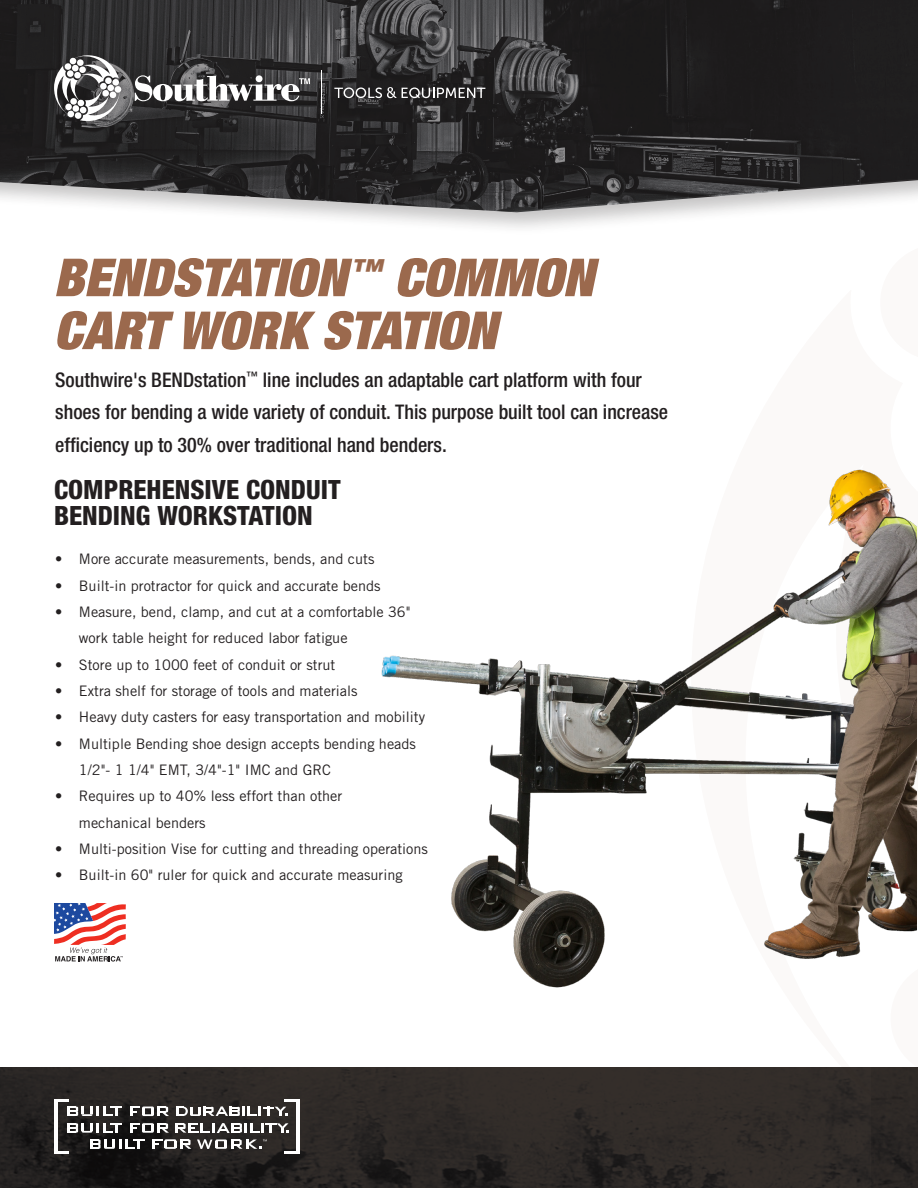
<style>
.page{position:relative;width:918px;height:1188px;background:#fff}
.page>*{position:absolute;margin:0;border:0;box-sizing:border-box;transform-origin:0 0}
.t1{font:italic 900 condensed 52.5px/52.9px "Helvetica Neue LT Pro";color:#9b694d}
.t2{font:800 condensed 26.55px "Helvetica Neue LT Pro";color:#231f20}
.t3{font:500 condensed 20.25px/32.7px "Helvetica Neue LT Pro";color:#231f20}
.t4{font:14.55px/26.2px "Trade Gothic LT Std";color:#231f20}
</style>
<div class="page">
<img style="left:381px;top:655px;width:311px;height:333px">
<svg style="left:692px;top:469px;width:226px;height:599px"></svg>
<svg style="left:0;top:1068px;width:918px;height:120px;background:#2b2624"></svg>
<svg style="left:153px;top:1139px;width:38px;height:10px"></svg>
<svg style="left:90px;top:1139px;width:54px;height:10px"></svg>
<hr style="left:54px;top:1099px;width:3px;height:55px;background:#fff">
<svg style="left:57px;top:1151px;width:12px;height:3px"></svg>
<hr style="left:296px;top:1099px;width:4px;height:55px;background:#fff">
<hr style="left:284px;top:1099px;width:14px;height:3px;background:#fff">
<hr style="left:284px;top:1151px;width:14px;height:3px;background:#fff">
<svg style="left:130px;top:1106px;width:39px;height:10px"></svg>
<svg style="left:57px;top:1099px;width:65px;height:17px"></svg>
<svg style="left:130px;top:1123px;width:39px;height:10px"></svg>
<svg style="left:68px;top:1123px;width:54px;height:10px"></svg>
<svg style="left:175px;top:1123px;width:114px;height:10px"></svg>
<svg style="left:177px;top:1107px;width:111px;height:9px"></svg>
<svg style="left:197px;top:1139px;width:70px;height:10px"></svg>
<svg style="left:54px;top:903px;width:72px;height:59px"></svg>
<div style="left:0;top:0;width:918px;height:236px;background:#231f20;opacity:.2"></div>
<svg style="left:0;top:0;width:918px;height:212px;background:#393839"></svg>
<div style="left:46px;top:48px;width:446px;height:80px;background:#231f20;opacity:.5"></div>
<svg style="left:54px;top:54px;width:68px;height:68px"></svg>
<hr style="left:321px;top:70px;width:1px;height:44px;background:#fff">
<svg style="left:334px;top:87px;width:151px;height:11px;background:#656465"></svg>
<svg style="left:135px;top:75px;width:175px;height:26px"></svg>
<div style="left:912px;top:0;width:6px;height:204px;background:#231f20"></div>
<p class="t1" style="left:54px;top:250px;width:541px">BENDSTATION<sup>™</sup> COMMON<br>CART WORK STATION</p>
<p class="t3" style="left:55px;top:363px;width:614px">Southwire's BENDstation<sup>™</sup> line includes an adaptable cart platform with four shoes for bending a wide variety of conduit. This purpose built tool can increase efficiency up to 30% over traditional hand benders.</p>
<p class="t2" style="left:54px;top:474px;width:288px">COMPREHENSIVE CONDUIT</p>
<p class="t2" style="left:54px;top:500px;width:260px">BENDING WORKSTATION</p>
<p class="t4" style="left:55px;top:546px;width:321px">• More accurate measurements, bends, and cuts</p>
<p class="t4" style="left:55px;top:572px;width:327px">• Built-in protractor for quick and accurate bends</p>
<p class="t4" style="left:79px;top:599px;width:333px;text-indent:-24px">• Measure, bend, clamp, and cut at a comfortable 36" work table height for reduced labor fatigue</p>
<p class="t4" style="left:55px;top:651px;width:282px">• Store up to 1000 feet of conduit or strut</p>
<p class="t4" style="left:55px;top:678px;width:304px">• Extra shelf for storage of tools and materials</p>
<p class="t4" style="left:55px;top:704px;width:371px">• Heavy duty casters for easy transportation and mobility</p>
<p class="t4" style="left:79px;top:730px;width:339px;text-indent:-24px">• Multiple Bending shoe design accepts bending heads<br>1/2"- 1 1/4" EMT, 3/4"-1" IMC and GRC</p>
<p class="t4" style="left:79px;top:783px;width:265px;text-indent:-24px">• Requires up to 40% less effort than other mechanical benders</p>
<p class="t4" style="left:55px;top:836px;width:374px">• Multi-position Vise for cutting and threading operations</p>
<p class="t4" style="left:55px;top:862px;width:349px">• Built-in 60" ruler for quick and accurate measuring</p>
</div>
